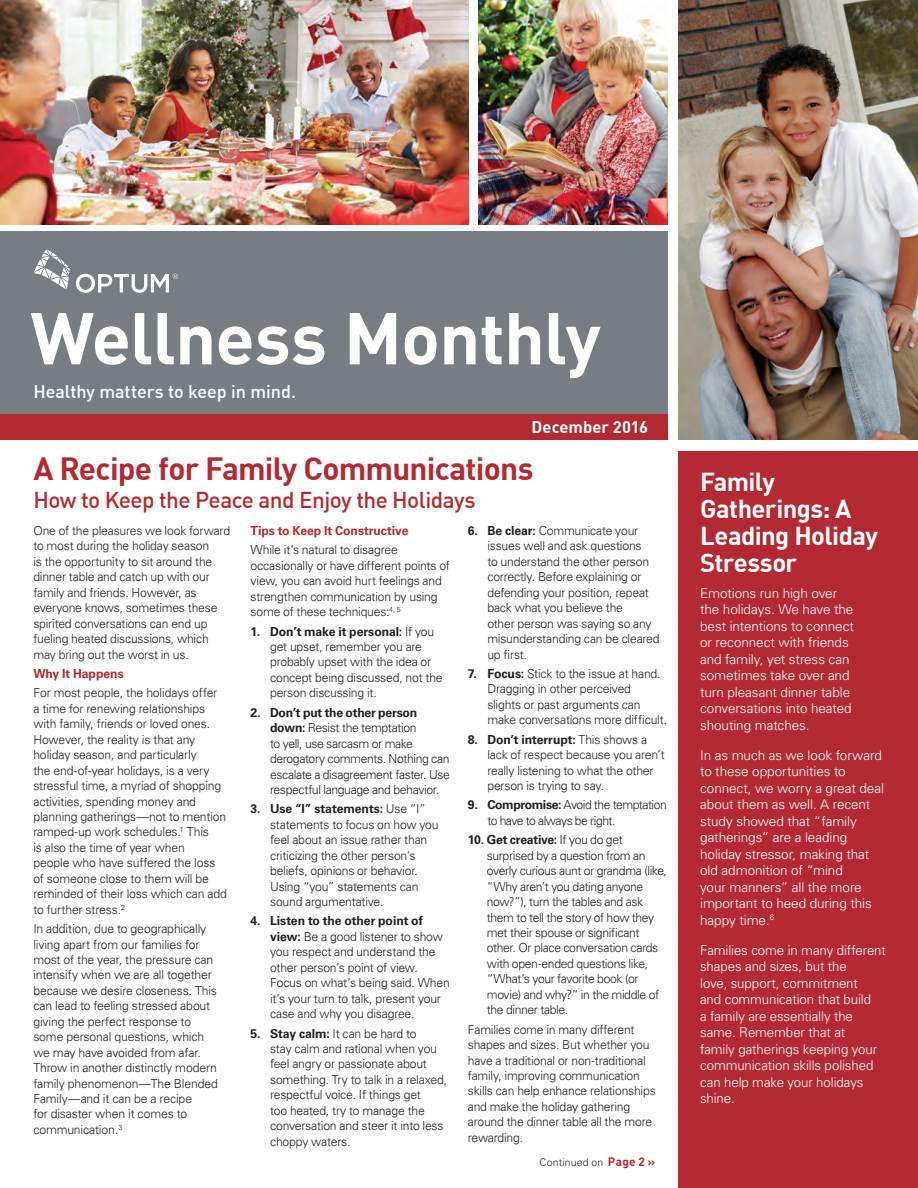
<style>
.page{position:relative;width:918px;height:1188px;background:#fff}
.page>*{position:absolute;margin:0;border:0;box-sizing:border-box;transform-origin:0 0}
.t1{font:700 72px "DIN";letter-spacing:-.015em;color:#fff}
.Head_1{font:700 31.5px "DIN";letter-spacing:-.025em;color:#b32a33}
.Head_Sidebar_White{font:700 25.5px/27px "DIN";letter-spacing:-.02em;color:#fff}
.Head_1-2{font:500 22.5px "DIN";letter-spacing:-.025em;color:#b32a33}
.Health_matters_to_ke{font:500 18px "DIN";letter-spacing:-.005em;color:#fff}
.Month{font:700 16.5px "DIN";color:#fff}
.Body_9_11_White{font:300 13.5px/16.5px "Univers LT Std";letter-spacing:-.005em;color:#fff}
.Body_9_11{font:300 13.5px/16.5px "Univers LT Std";letter-spacing:-.005em;color:#fff}
.Body_9_11-2{font:300 12.45px/15.5px "Univers LT Std";letter-spacing:-.02em;color:#231f20}
.Body_9_11-3{font:300 12.45px/15.5px "Univers LT Std";letter-spacing:-.045em;color:#231f20}
.Heads_9_11{font:700 12.45px "Univers LT Std";letter-spacing:-.005em;color:#b32a33}
.t2{font:300 10.5px "Univers LT Std";letter-spacing:.015em;color:#231f20}
.s1{font-weight:700}
.s2{font-family:"DIN";font-weight:700;font-size:12px;color:#b32a33}
</style>
<div class="page">
<div style="left:0;top:231px;width:667px;height:208px;background:#787d83"></div>
<div style="left:0;top:415px;width:667px;height:25px;background:#b32a33"></div>
<div style="left:678px;top:452px;width:240px;height:736px;background:#b32a33"></div>
<svg style="left:34px;top:249px;width:36px;height:40px"></svg>
<svg style="left:76px;top:273px;width:102px;height:20px"></svg>
<img style="left:0;top:0;width:468px;height:225px">
<img style="left:678px;top:0;width:240px;height:440px">
<img style="left:478px;top:0;width:189px;height:225px">
<p class="t1" style="left:30px;top:291px;width:572px">Wellness Monthly</p>
<p class="Health_matters_to_ke" style="left:33px;top:380px;width:264px">Healthy matters to keep in mind.</p>
<p class="Month" style="left:532px;top:416px;width:118px">December 2016</p>
<p class="Head_1" style="left:33px;top:448px;width:502px">A Recipe for Family Communications</p>
<p class="Head_1-2" style="left:33px;top:485px;width:444px">How to Keep the Peace and Enjoy the Holidays</p>
<p class="Body_9_11-2" style="left:33px;top:523px;width:198px">One of the pleasures we look forward to most during the holiday season<br>is the opportunity to sit around the dinner table and catch up with our family and friends. However, as everyone knows, sometimes these spirited conversations can end up fueling heated discussions, which may bring out the worst in us.</p>
<p class="Heads_9_11" style="left:33px;top:666px;width:92px">Why It Happens</p>
<p class="Body_9_11-2" style="left:33px;top:685px;width:195px">For most people, the holidays offer<br>a time for renewing relationships with family, friends or loved ones.<br>However, the reality is that any holiday season, and particularly<br>the end-of-year holidays, is a very stressful time, a myriad of shopping activities, spending money and planning gatherings—not to mention ramped-up work schedules.<sup>1</sup> This<br>is also the time of year when<br>people who have suffered the loss of someone close to them will be reminded of their loss which can add to further stress.<sup>2</sup></p>
<p class="Body_9_11-2" style="left:33px;top:921px;width:186px">In addition, due to geographically living apart from our families for most of the year, the pressure can intensify when we are all together because we desire closeness. This can lead to feeling stressed about giving the perfect response to some personal questions, which we may have avoided from afar.<br>Throw in another distinctly modern family phenomenon—The Blended<br>Family—and it can be a recipe<br>for disaster when it comes to communication.<sup>3</sup></p>
<p class="Heads_9_11" style="left:251px;top:523px;width:159px">Tips to Keep It Constructive</p>
<p class="Body_9_11-2" style="left:251px;top:542px;width:201px">While it’s natural to disagree occasionally or have different points of view, you can avoid hurt feelings and strengthen communication by using some of these techniques:<sup>4,</sup> <sup>5</sup></p>
<p class="Body_9_11-2" style="left:270px;top:623px;width:174px;text-indent:-19px"><span class="s1">1. Don’t make it personal:</span> If you get upset, remember you are probably upset with the idea or concept being discussed, not the person discussing it.</p>
<p class="Body_9_11-2" style="left:270px;top:705px;width:181px;text-indent:-20px"><span class="s1">2. Don’t put the other person down:</span> Resist the temptation<br>to yell, use sarcasm or make derogatory comments. Nothing can escalate a disagreement faster. Use respectful language and behavior.</p>
<p class="Body_9_11-2" style="left:270px;top:801px;width:170px;text-indent:-20px"><span class="s1">3. Use “I” statements:</span> Use “I” statements to focus on how you feel about an issue rather than criticizing the other person’s beliefs, opinions or behavior.<br>Using “you” statements can sound argumentative.</p>
<p class="Body_9_11-2" style="left:270px;top:913px;width:181px;text-indent:-20px"><span class="s1">4. Listen to the other point of view:</span> Be a good listener to show you respect and understand the other person’s point of view.<br>Focus on what’s being said. When it’s your turn to talk, present your case and why you disagree.</p>
<p class="Body_9_11-2" style="left:270px;top:1025px;width:179px;text-indent:-19px"><span class="s1">5. Stay calm:</span> It can be hard to<br>stay calm and rational when you feel angry or passionate about something. Try to talk in a relaxed, respectful voice. If things get<br>too heated, try to manage the conversation and steer it into less choppy waters.</p>
<p class="Body_9_11-2" style="left:487px;top:523px;width:174px;text-indent:-20px"><span class="s1">6. Be clear:</span> Communicate your issues well and ask questions<br>to understand the other person correctly. Before explaining or defending your position, repeat back what you believe the<br>other person was saying so any misunderstanding can be cleared up first.</p>
<p class="Body_9_11-2" style="left:487px;top:666px;width:181px;text-indent:-19px"><span class="s1">7. Focus:</span> Stick to the issue at hand.<br>Dragging in other perceived slights or past arguments can make conversations more difficult.</p>
<p class="Body_9_11-2" style="left:487px;top:732px;width:179px;text-indent:-19px"><span class="s1">8. Don’t interrupt:</span> This shows a lack of respect because you aren’t really listening to what the other person is trying to say.</p>
<p class="Body_9_11-3" style="left:487px;top:797px;width:181px;text-indent:-19px"><span class="s1">9. Compromise:</span> Avoid the temptation to have to always be right.</p>
<p class="Body_9_11-2" style="left:487px;top:832px;width:182px;text-indent:-19px"><span class="s1">10. Get creative:</span> If you do get surprised by a question from an overly curious aunt or grandma (like, “Why aren’t you dating anyone now?”), turn the tables and ask them to tell the story of how they met their spouse or significant other. Or place conversation cards with open-ended questions like, “What’s your favorite book (or movie) and why?” in the middle of the dinner table.</p>
<p class="Body_9_11-2" style="left:468px;top:1022px;width:189px">Families come in many different shapes and sizes. But whether you have a traditional or non-traditional family, improving communication skills can help enhance relationships and make the holiday gathering around the dinner table all the more rewarding.</p>
<p class="t2" style="left:540px;top:1156px;width:117px">Continued on <span class="s2">Page 2 »</span></p>
<p class="Head_Sidebar_White" style="left:700px;top:467px;width:179px">Family<br>Gatherings: A<br>Leading Holiday<br>Stressor</p>
<p class="Body_9_11_White" style="left:700px;top:585px;width:155px">Emotions run high over the holidays. We have the best intentions to connect or reconnect with friends and family, yet stress can sometimes take over and turn pleasant dinner table conversations into heated shouting matches.</p>
<p class="Body_9_11_White" style="left:700px;top:747px;width:185px">In as much as we look forward to these opportunities to connect, we worry a great deal about them as well. A recent study showed that “family gatherings” are a leading holiday stressor, making that old admonition of “mind<br>your manners” all the more important to heed during this happy time.<sup>6</sup></p>
<p class="Body_9_11" style="left:700px;top:942px;width:187px">Families come in many different shapes and sizes, but the<br>love, support, commitment<br>and communication that build<br>a family are essentially the same. Remember that at<br>family gatherings keeping your communication skills polished can help make your holidays shine.</p>
</div>
